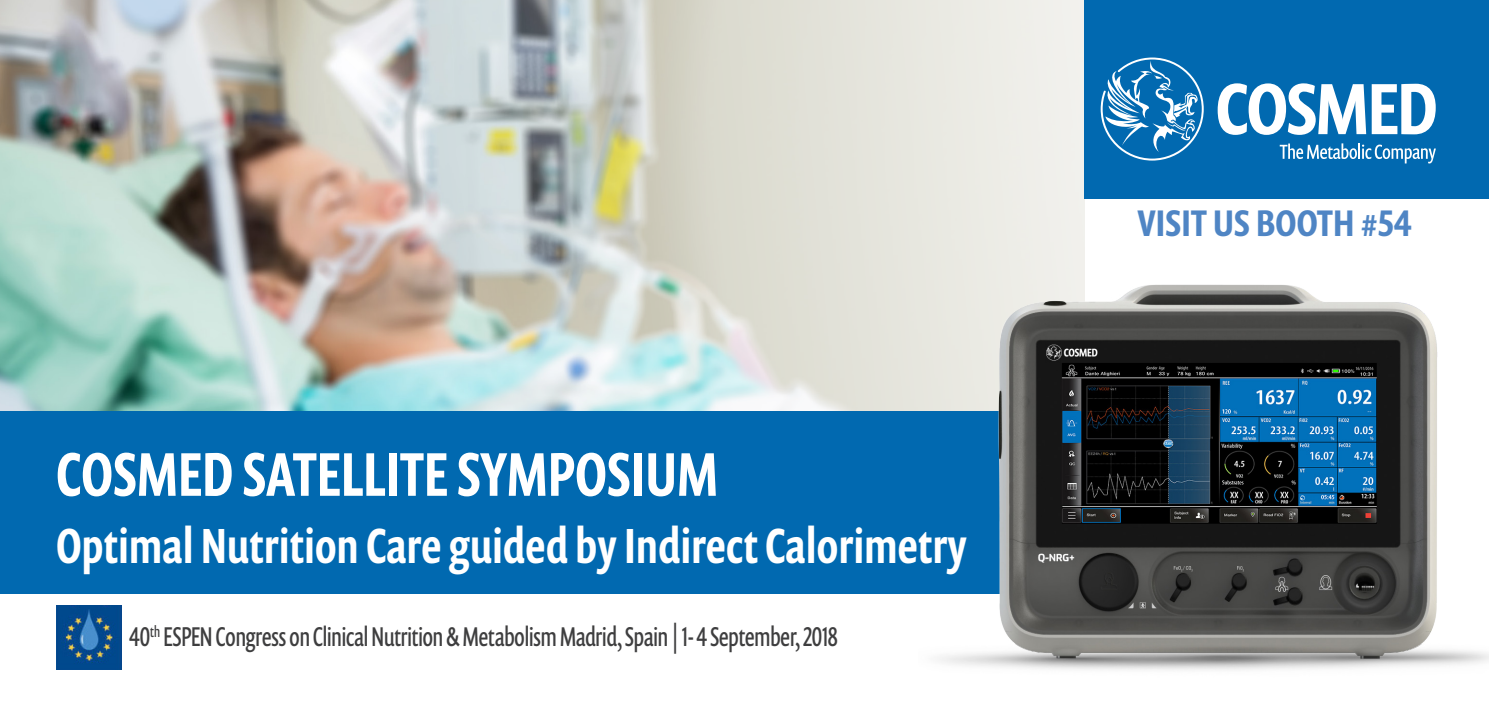
<style>
.page{position:relative;width:1489px;height:709px;background:#fff}
.page>*{position:absolute;margin:0;border:0;box-sizing:border-box;transform-origin:0 0}
.t1{font:500 62.5px "Prenton RP Cond";letter-spacing:.025em;color:#fff;scale:.9 1}
.SUB_-TITLE{font:500 50px "Prenton RP Cond";letter-spacing:.025em;color:#fff;scale:.9 1}
.Incipt{font:500 37.5px "Prenton RP Cond";letter-spacing:.025em;color:#4f85c4}
.Body_Table{font:27.5px "Prenton RP Cond";color:#3e3e3f;scale:.9 1}
</style>
<div class="page">
<img style="left:0;top:0;width:1084px;height:411px">
<div style="left:0;top:411px;width:1084px;height:183px;background:#0169b0"></div>
<div style="left:1084px;top:0;width:404px;height:199px;background:#0169b0"></div>
<svg style="left:1217px;top:83px;width:148px;height:52px"></svg>
<svg style="left:1371px;top:84px;width:64px;height:50px"></svg>
<svg style="left:1100px;top:58px;width:103px;height:103px"></svg>
<svg style="left:1279px;top:143px;width:156px;height:20px"></svg>
<img style="left:918px;top:229px;width:570px;height:441px">
<img style="left:57px;top:605px;width:64px;height:64px">
<p class="t1" style="left:57px;top:436px;width:735px">COSMED SATELLITE SYMPOSIUM</p>
<p class="SUB_-TITLE" style="left:57px;top:515px;width:1012px">Optimal Nutrition Care guided by Indirect Calorimetry</p>
<p class="Body_Table" style="left:129px;top:618px;width:788px">40<sup>th</sup> ESPEN Congress on Clinical Nutrition &amp; Metabolism Madrid, Spain | 1- 4 September, 2018</p>
<p class="Incipt" style="left:1137px;top:200px;width:275px">VISIT US BOOTH #54</p>
</div>
